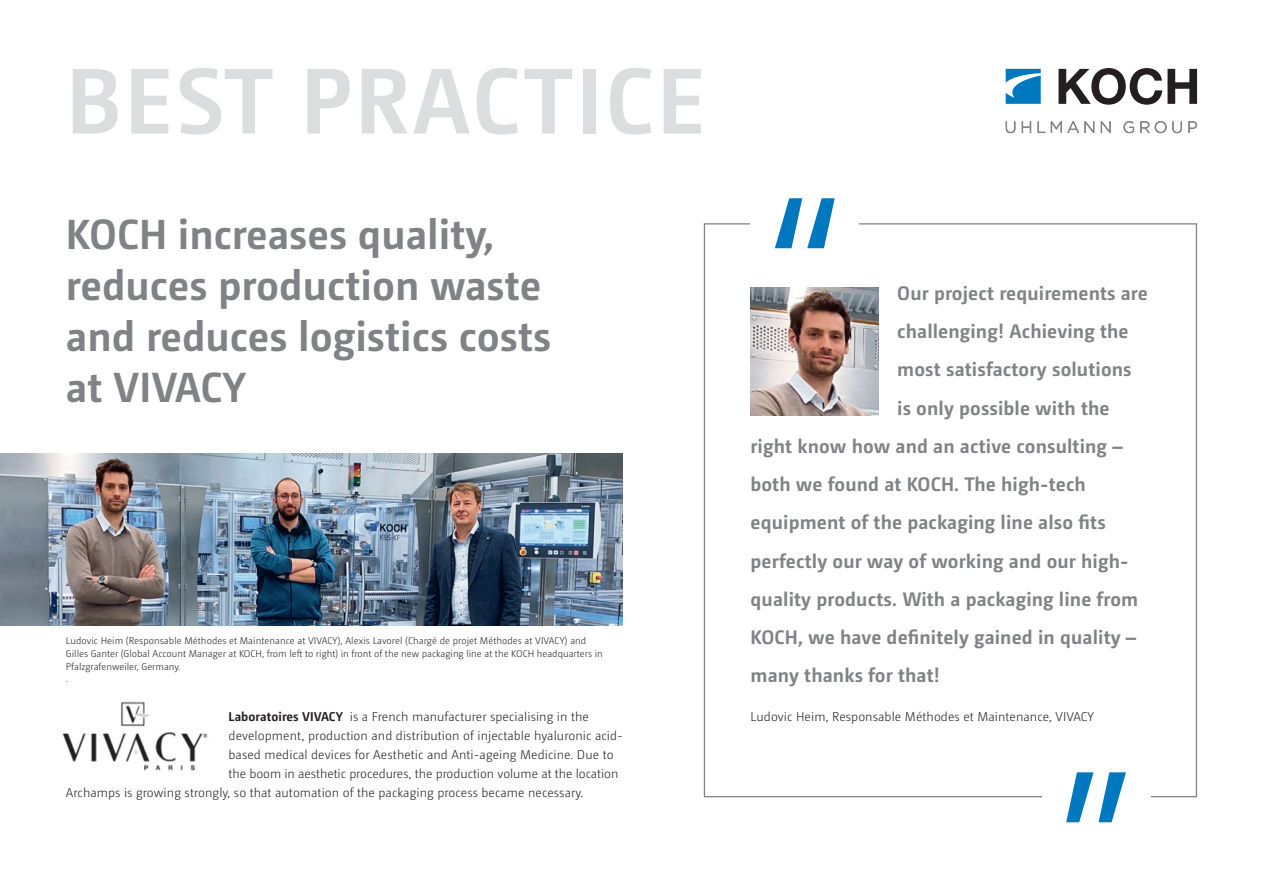
<style>
.page{position:relative;width:1263px;height:893px;background:#fff}
.page>*{position:absolute;margin:0;border:0;box-sizing:border-box;transform-origin:0 0}
.t1{font:700 93px "Camingo Dos Pro";letter-spacing:.03em;color:#dcdddf}
.t2{font:700 42px/51px "Camingo Dos Pro";color:#808285}
.t3{font:700 19.5px "Camingo Dos Pro";letter-spacing:.005em;color:#808285}
.t4{font:300 12.75px "Camingo Dos Pro";letter-spacing:.005em;color:#231f20}
.t5{font:300 9.75px/12.8px "Camingo Dos Pro";letter-spacing:.005em;color:#231f20}
.s1{font-weight:700}
</style>
<div class="page">
<img style="left:0;top:453px;width:623px;height:172px">
<div style="left:704px;top:223px;width:493px;height:574px;background:#fff;border:1px solid #808285"></div>
<div style="left:750px;top:195px;width:109px;height:86px;background:#fff"></div>
<div style="left:1042px;top:746px;width:108px;height:86px;background:#fff"></div>
<svg style="left:1006px;top:121px;width:191px;height:12px"></svg>
<svg style="left:1058px;top:68px;width:139px;height:37px"></svg>
<svg style="left:1006px;top:69px;width:35px;height:35px"></svg>
<svg style="left:775px;top:198px;width:60px;height:50px"></svg>
<svg style="left:1066px;top:772px;width:60px;height:50px"></svg>
<img style="left:62px;top:702px;width:146px;height:69px">
<img style="left:750px;top:287px;width:128px;height:128px">
<h1 class="t1" style="left:66px;top:45px;width:641px">BEST PRACTICE</h1>
<h2 class="t2" style="left:66px;top:208px;width:487px">KOCH increases quality, reduces production waste and reduces logistics costs at VIVACY</h2>
<p class="t5" style="left:66px;top:634px;width:538px">Ludovic Heim (Responsable Méthodes et Maintenance at VIVACY), Alexis Lavorel (Chargé de projet Méthodes at VIVACY) and Gilles Ganter (Global Account Manager at KOCH, from left to right) in front of the new packaging line at the KOCH headquarters in Pfalzgrafenweiler, Germany.<br>.</p>
<h3 class="t3" style="left:897px;top:281px;width:252px">Our project requirements are</h3>
<h3 class="t3" style="left:897px;top:319px;width:233px">challenging! Achieving the</h3>
<h3 class="t3" style="left:897px;top:358px;width:236px">most satisfactory solutions</h3>
<h3 class="t3" style="left:897px;top:396px;width:214px">is only possible with the</h3>
<h3 class="t3" style="left:750px;top:434px;width:374px">right know how and an active consulting –</h3>
<h3 class="t3" style="left:750px;top:472px;width:337px">both we found at KOCH. The high-tech</h3>
<h3 class="t3" style="left:750px;top:511px;width:357px">equipment of the packaging line also fits</h3>
<h3 class="t3" style="left:750px;top:549px;width:380px">perfectly our way of working and our high-</h3>
<h3 class="t3" style="left:750px;top:587px;width:389px">quality products. With a packaging line from</h3>
<h3 class="t3" style="left:750px;top:625px;width:387px">KOCH, we have definitely gained in quality –</h3>
<h3 class="t3" style="left:750px;top:664px;width:191px">many thanks for that!</h3>
<p class="t4" style="left:229px;top:709px;width:362px"><span class="s1">Laboratoires VIVACY</span> is a French manufacturer specialising in the</p>
<p class="t4" style="left:750px;top:709px;width:345px">Ludovic Heim, Responsable Méthodes et Maintenance, VIVACY</p>
<p class="t4" style="left:229px;top:728px;width:396px">development, production and distribution of injectable hyaluronic acid-</p>
<p class="t4" style="left:229px;top:747px;width:387px">based medical devices for Aesthetic and Anti-ageing Medicine. Due to</p>
<p class="t4" style="left:229px;top:766px;width:391px">the boom in aesthetic procedures, the production volume at the location</p>
<p class="t4" style="left:66px;top:786px;width:519px">Archamps is growing strongly, so that automation of the packaging process became necessary.</p>
</div>
